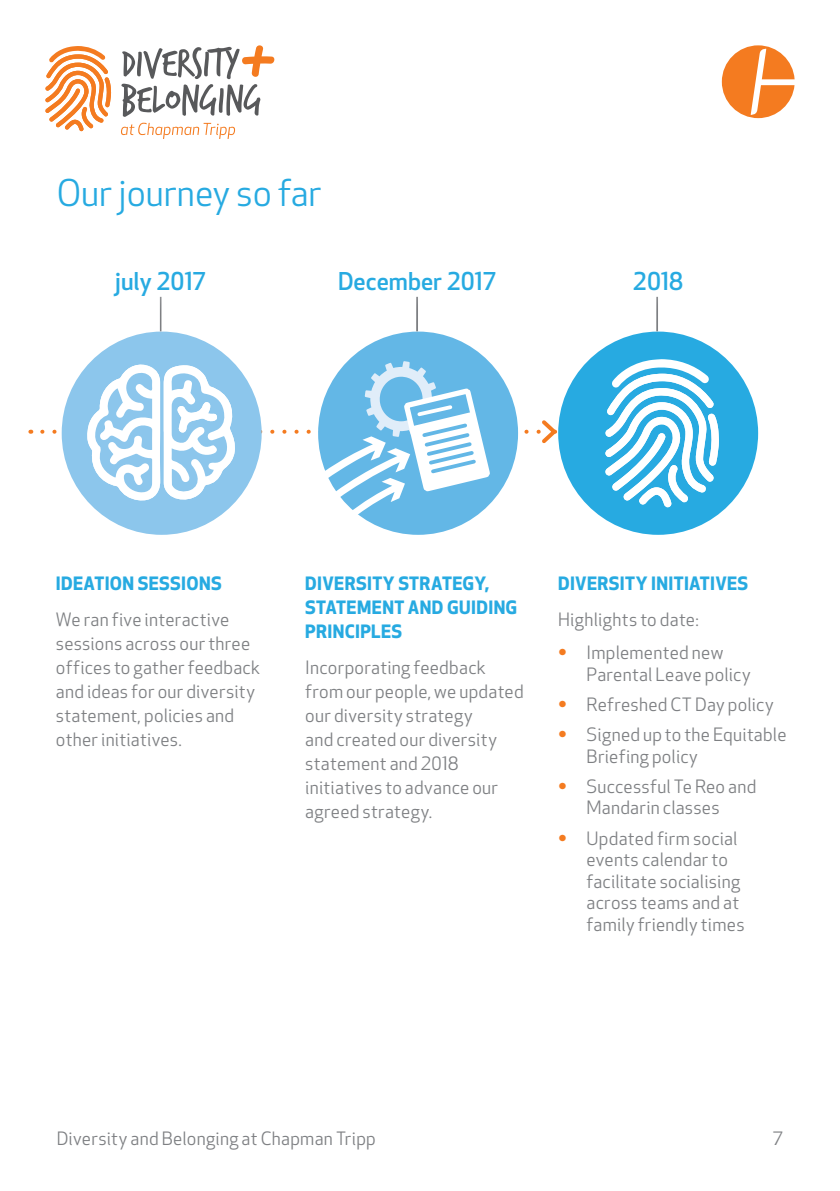
<style>
.page{position:relative;width:840px;height:1191px;background:#fff}
.page>*{position:absolute;margin:0;border:0;box-sizing:border-box;transform-origin:0 0}
.t1{font:36px "Apex New";color:#27aae1}
.t2{font:500 24px "Apex New";color:#27aae1}
.t3{font:18px/24px "Apex New";letter-spacing:.015em;color:#7e8083}
.t4{font:700 18px/24px "Apex New";letter-spacing:.02em;color:#27aae1}
.s1{font-size:24px;color:#f47b20}
</style>
<div class="page">
<svg style="left:121px;top:123px;width:114px;height:16px"></svg>
<svg style="left:45px;top:46px;width:66px;height:85px"></svg>
<svg style="left:121px;top:45px;width:154px;height:72px"></svg>
<svg style="left:721px;top:45px;width:73px;height:73px"></svg>
<div style="left:62px;top:331px;width:199px;height:204px;background:#8cc6ec;border-radius:50%"></div>
<div style="left:318px;top:331px;width:200px;height:204px;background:#63b7e6;border-radius:50%"></div>
<div style="left:558px;top:331px;width:199px;height:204px;background:#27aae1;border-radius:50%"></div>
<svg style="left:605px;top:359px;width:113px;height:148px"></svg>
<div style="left:145px;top:282px;width:28px;height:51px;background:#fff"></div>
<div style="left:149px;top:287px;width:27px;height:46px;background:#efeff0;opacity:.49"></div>
<div style="left:401px;top:282px;width:28px;height:51px;background:#fff"></div>
<div style="left:406px;top:287px;width:26px;height:46px;background:#efeff0;opacity:.49"></div>
<div style="left:641px;top:282px;width:28px;height:51px;background:#fff"></div>
<div style="left:645px;top:287px;width:27px;height:46px;background:#efeff0;opacity:.49"></div>
<svg style="left:42px;top:361px;width:517px;height:154px"></svg>
<h1 class="t1" style="left:57px;top:170px;width:266px">Our journey so far</h1>
<h2 class="t2" style="left:115px;top:265px;width:92px">july 2017</h2>
<h2 class="t2" style="left:338px;top:265px;width:160px">December 2017</h2>
<h2 class="t2" style="left:632px;top:265px;width:52px">2018</h2>
<p class="t4" style="left:56px;top:571px;width:167px">IDEATION SESSIONS</p>
<p class="t3" style="left:56px;top:608px;width:206px">We ran five interactive sessions across our three offices to gather feedback and ideas for our diversity statement, policies and other initiatives.</p>
<p class="t4" style="left:305px;top:571px;width:213px">DIVERSITY STRATEGY,<br>STATEMENT AND GUIDING<br>PRINCIPLES</p>
<p class="t3" style="left:305px;top:656px;width:220px">Incorporating feedback from our people, we updated our diversity strategy<br>and created our diversity statement and 2018 initiatives to advance our agreed strategy.</p>
<p class="t4" style="left:558px;top:571px;width:191px">DIVERSITY INITIATIVES</p>
<p class="t3" style="left:558px;top:607px;width:142px">Highlights to date:</p>
<p class="t3" style="left:586px;top:642px;width:165px;line-height:21.6px;text-indent:-28px"><span class="s1">•</span> Implemented new<br>Parental Leave policy</p>
<p class="t3" style="left:558px;top:692px;width:217px"><span class="s1">•</span> Refreshed CT Day policy</p>
<p class="t3" style="left:586px;top:724px;width:201px;line-height:21.6px;text-indent:-28px"><span class="s1">•</span> Signed up to the Equitable<br>Briefing policy</p>
<p class="t3" style="left:558px;top:775px;width:200px;line-height:21.6px;text-align:center"><span class="s1">•</span> Successful Te Reo and<br>Mandarin classes</p>
<p class="t3" style="left:586px;top:827px;width:159px;line-height:21.6px;text-indent:-28px"><span class="s1">•</span> Updated firm social events calendar to facilitate socialising across teams and at family friendly times</p>
<p class="t3" style="left:57px;top:1126px;width:320px">Diversity and Belonging at Chapman Tripp</p>
<p class="t3" style="left:772px;top:1126px;width:12px">7</p>
</div>
